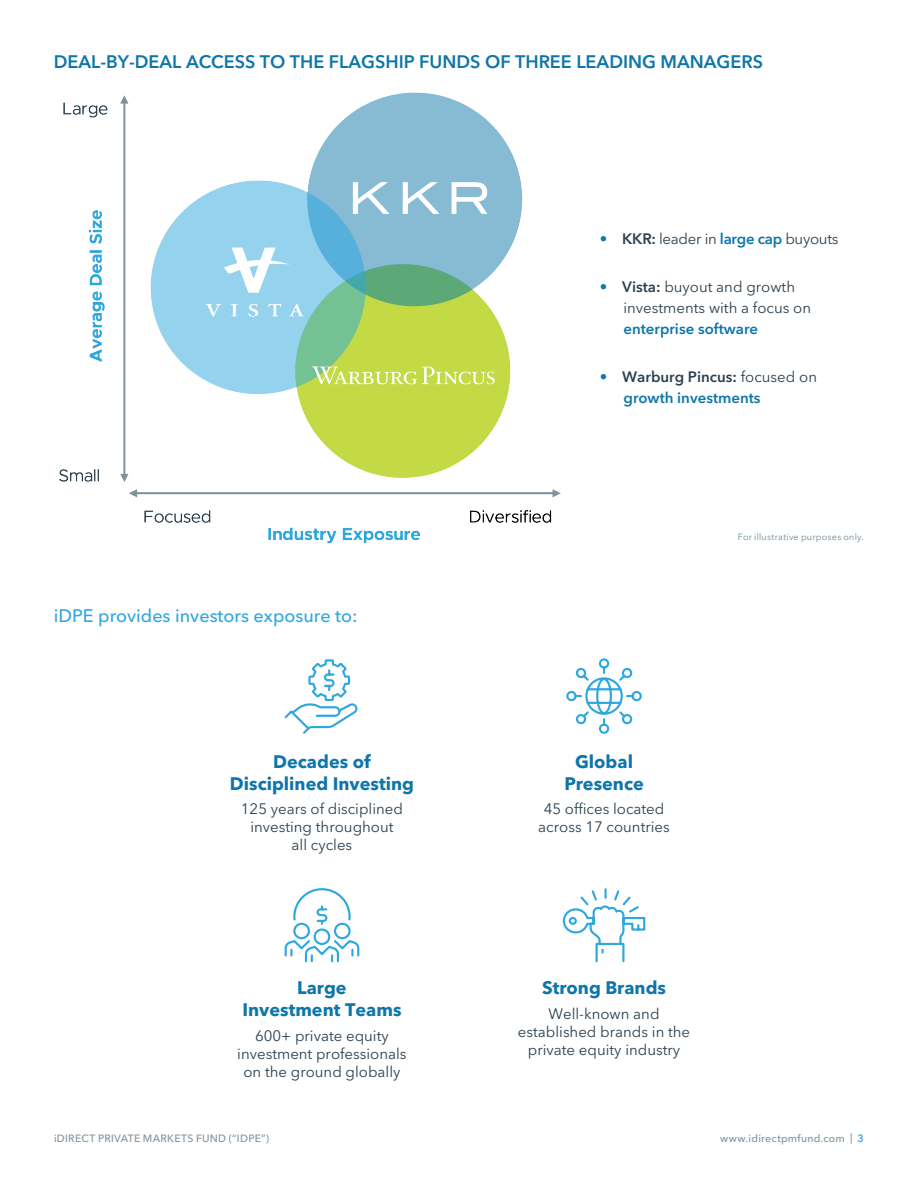
<style>
.page{position:relative;width:918px;height:1188px;background:#fff}
.page>*{position:absolute;margin:0;border:0;box-sizing:border-box;transform-origin:0 0}
.t1{font:700 18px/21.6px "Avenir Next LT Pro";color:#0e76aa;text-align:center}
.t2{font:600 18px "Avenir Next LT Pro";color:#0e76aa}
.t3{font:500 18px "Avenir Next LT Pro";color:#30a7de}
.t4{font:15px/18px "Avenir Next LT Pro";color:#2c4150;text-align:center}
.t5{font:600 15px/21px "Avenir Next LT Pro";color:#0e76aa}
.t6{font:15px "Avenir Next LT Pro";letter-spacing:-.02em;color:#2c4150}
.t7{font:500 10.5px "Avenir Next LT Pro";letter-spacing:.025em;color:#7f929f}
.t8{font:9px "Avenir Next LT Pro";letter-spacing:.025em;color:#718896}
.s1{font-style:italic;color:#0e76aa}
.s2{font-weight:600}
.s3{font-weight:600;color:#0e76aa}
.s4{font-weight:400;font-style:italic}
.s5{color:#2c4150}
.s6{font-weight:400;color:#2c4150}
.s7{font-weight:600;color:#2fa8df}
</style>
<div class="page">
<img style="left:59px;top:92px;width:502px;height:451px">
<svg style="left:566px;top:658px;width:76px;height:76px"></svg>
<svg style="left:284px;top:888px;width:76px;height:75px"></svg>
<svg style="left:562px;top:888px;width:84px;height:75px"></svg>
<svg style="left:284px;top:659px;width:74px;height:75px"></svg>
<p class="t2" style="left:54px;top:50px;width:711px">DEAL-BY-DEAL ACCESS TO THE FLAGSHIP FUNDS OF THREE LEADING MANAGERS</p>
<p class="t6" style="left:600px;top:230px;width:240px"><span class="s1">•</span> <span class="s2">KKR:</span> leader in <span class="s3">large cap</span> buyouts</p>
<p class="t4" style="left:624px;top:277px;width:189px;line-height:21px;text-align:left;text-indent:-24px"><span class="s1">•</span> <span class="s2">Vista:</span> buyout and growth investments with a focus on</p>
<p class="t5" style="left:624px;top:318px;width:136px">enterprise software</p>
<p class="t5" style="left:624px;top:366px;width:195px;text-indent:-24px"><span class="s4">•</span> <span class="s5">Warburg Pincus:</span> <span class="s6">focused on </span>growth investments</p>
<p class="t3" style="left:54px;top:605px;width:305px">iDPE provides investors exposure to:</p>
<p class="t1" style="left:230px;top:751px;width:186px">Decades of<br>Disciplined Investing</p>
<p class="t4" style="left:241px;top:800px;width:164px">125 years of disciplined investing throughout all cycles</p>
<p class="t1" style="left:242px;top:977px;width:161px">Large<br>Investment Teams</p>
<p class="t4" style="left:237px;top:1027px;width:171px">600+ private equity investment professionals on the ground globally</p>
<p class="t8" style="left:738px;top:532px;width:127px">For illustrative purposes only.</p>
<p class="t1" style="left:564px;top:751px;width:81px">Global<br>Presence</p>
<p class="t4" style="left:538px;top:800px;width:133px">45 offices located across 17 countries</p>
<p class="t1" style="left:542px;top:977px;width:125px">Strong Brands</p>
<p class="t4" style="left:518px;top:1005px;width:174px">Well-known and established brands in the private equity industry</p>
<p class="t7" style="left:54px;top:1132px;width:217px">iDIRECT PRIVATE MARKETS FUND (“IDPE”)</p>
<p class="t7" style="left:720px;top:1132px;width:145px">www.idirectpmfund.com | <span class="s7">3</span></p>
</div>
